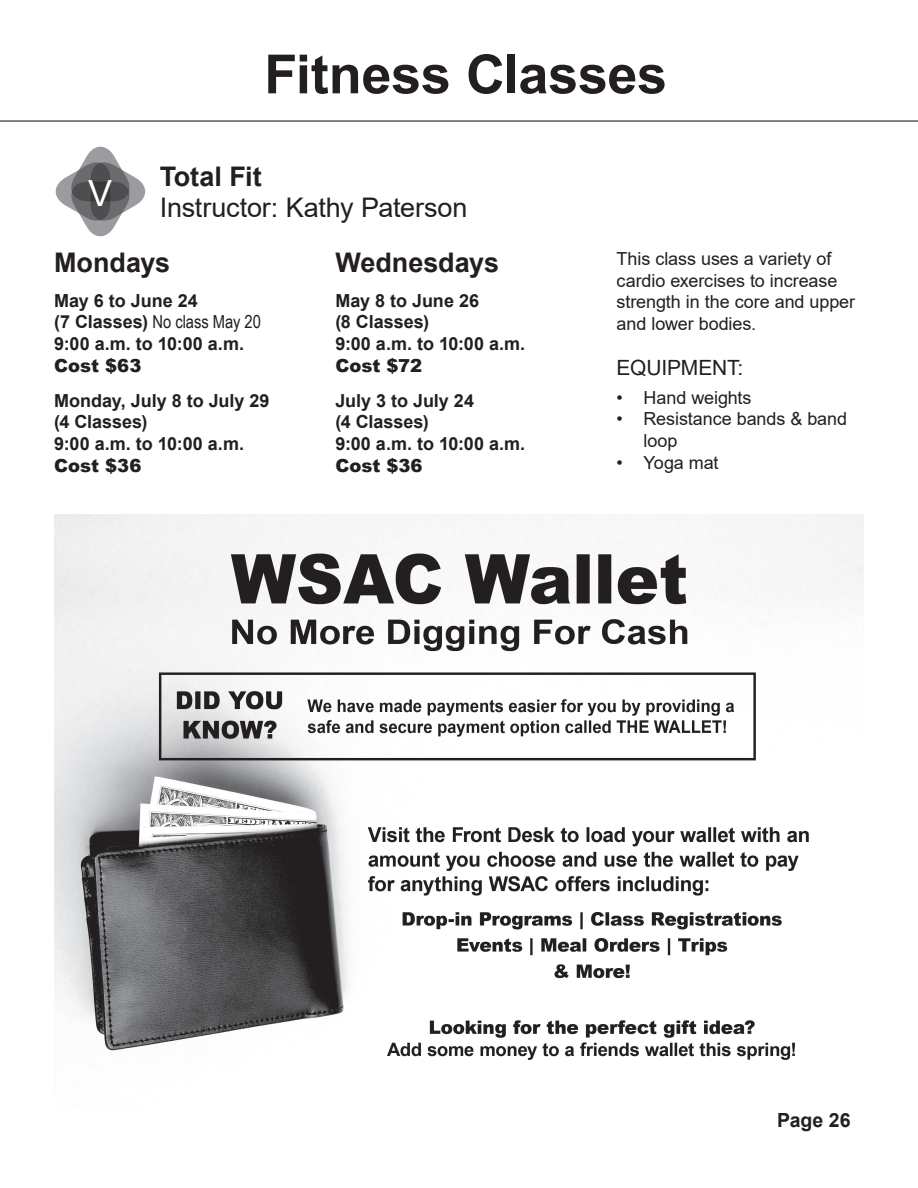
<style>
.page{position:relative;width:918px;height:1188px;background:#fff}
.page>*{position:absolute;margin:0;border:0;box-sizing:border-box;transform-origin:0 0}
.Page_Titles{font:700 54px "Arial";letter-spacing:-.005em;color:#231f20}
.t1{font:36px "Arial";color:#fff}
.Instructor_Names{font:27px "Arial";letter-spacing:-.01em;color:#231f20}
.Titles{font:700 27px "Arial";color:#231f20}
.Class_Titles{font:700 27px "Arial";letter-spacing:-.005em;color:#231f20}
.Class_Subtitles{font:21px "Arial";letter-spacing:-.005em;color:#231f20}
.t2{font:700 19.5px "Arial";color:#231f20}
.Class_Date_Time{font:700 18px/21.6px "Arial";color:#231f20}
.Main_Paragraph_Text{font:18px/21.6px "Arial";letter-spacing:-.005em;color:#231f20}
.s1{font-family:"Arial Narrow";font-weight:400}
.s2{font-weight:900}
</style>
<div class="page">
<img style="left:54px;top:514px;width:810px;height:546px">
<hr style="left:0;top:120px;width:918px;height:2px;background:#57585a">
<img style="left:55px;top:146px;width:90px;height:90px">
<p class="Page_Titles" style="left:264px;top:36px;width:404px">Fitness Classes</p>
<p class="Class_Titles" style="left:160px;top:157px;width:104px">Total Fit</p>
<p class="Instructor_Names" style="left:160px;top:189px;width:309px">Instructor: Kathy Paterson</p>
<p class="Titles" style="left:54px;top:243px;width:118px">Mondays</p>
<p class="Class_Date_Time" style="left:54px;top:290px;width:208px">May 6 to June 24<br>(7 Classes) <span class="s1">No class May 20<br></span>9:00 a.m. to 10:00 a.m.<br><span class="s2">Cost $63</span></p>
<p class="Class_Date_Time" style="left:54px;top:390px;width:217px">Monday, July 8 to July 29 (4 Classes)<br>9:00 a.m. to 10:00 a.m.<br><span class="s2">Cost $36</span></p>
<p class="t1" style="left:88px;top:168px;width:26px">V</p>
<p class="Titles" style="left:335px;top:243px;width:165px">Wednesdays</p>
<p class="Class_Date_Time" style="left:335px;top:290px;width:191px">May 8 to June 26<br>(8 Classes)<br>9:00 a.m. to 10:00 a.m.<br><span class="s2">Cost $72</span></p>
<p class="Class_Date_Time" style="left:335px;top:390px;width:191px">July 3 to July 24<br>(4 Classes)<br>9:00 a.m. to 10:00 a.m.<br><span class="s2">Cost $36</span></p>
<p class="Main_Paragraph_Text" style="left:617px;top:248px;width:240px">This class uses a variety of cardio exercises to increase strength in the core and upper and lower bodies.</p>
<p class="Class_Subtitles" style="left:617px;top:354px;width:128px">EQUIPMENT:</p>
<p class="Main_Paragraph_Text" style="left:617px;top:387px;width:137px">• Hand weights</p>
<p class="Main_Paragraph_Text" style="left:644px;top:408px;width:205px;text-indent:-27px">• Resistance bands &amp; band loop</p>
<p class="Main_Paragraph_Text" style="left:617px;top:451px;width:104px">• Yoga mat</p>
<p class="t2" style="left:777px;top:1107px;width:75px">Page 26</p>
</div>
